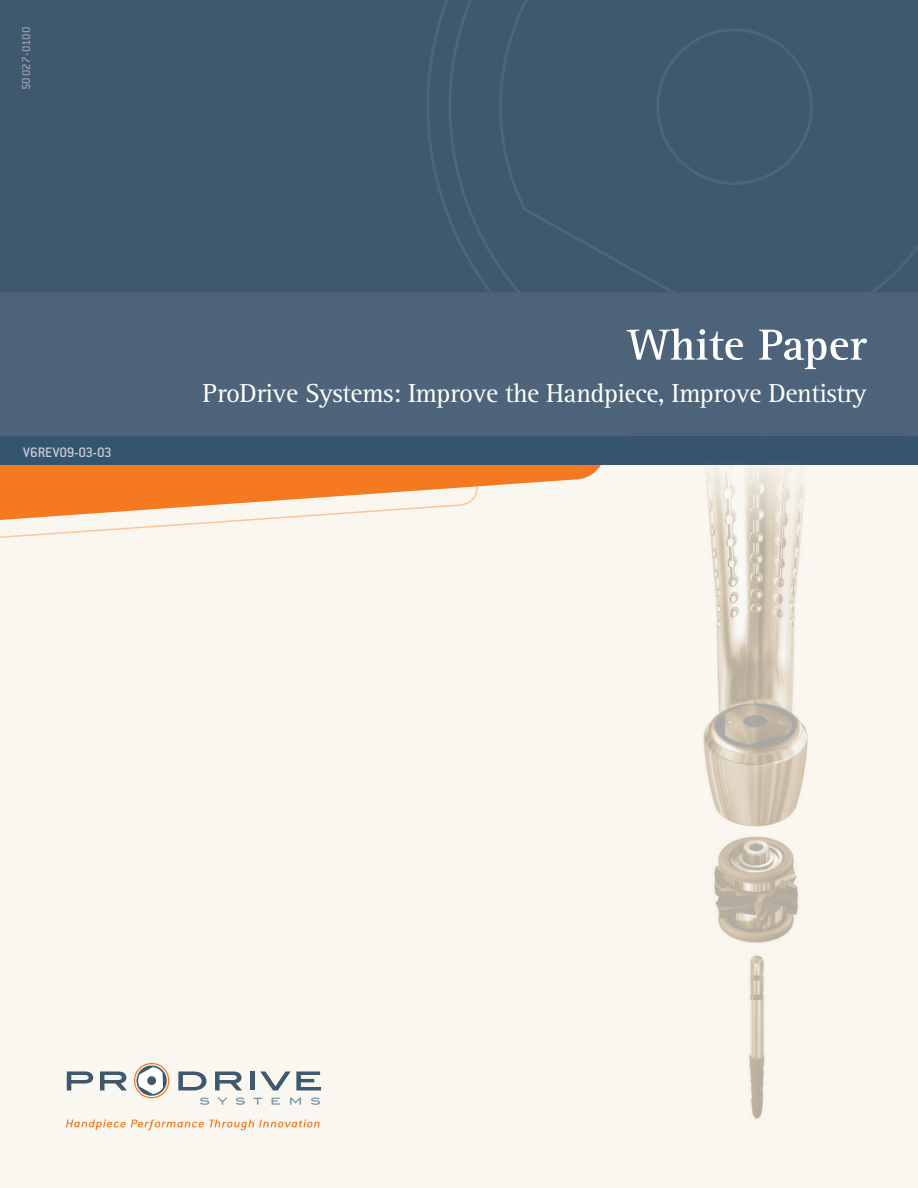
<style>
.page{position:relative;width:918px;height:1188px;background:#f9f7f0}
.page>*{position:absolute;margin:0;border:0;box-sizing:border-box;transform-origin:0 0}
.t1{font:27px "Rotis Serif";letter-spacing:-.02em;color:#fff}
.t2{font:500 15px "Conduit ITC";color:#cacdd6}
.t3{font:500 12.75px "Conduit ITC";letter-spacing:.005em;color:#9ba1ae}
</style>
<div class="page">
<svg style="left:0;top:465px;width:601px;height:73px"></svg>
<div style="left:0;top:0;width:918px;height:465px;background:#3e586e"></div>
<div style="left:0;top:292px;width:918px;height:144px;background:#4d647a"></div>
<hr style="left:627px;top:328px;width:4px;height:41px;background:#4d647a">
<div style="left:203px;top:383px;width:428px;height:24px;background:#4d647a"></div>
<svg style="left:871px;top:245px;width:47px;height:47px"></svg>
<svg style="left:521px;top:0;width:153px;height:292px"></svg>
<svg style="left:427px;top:0;width:94px;height:292px"></svg>
<svg style="left:656px;top:28px;width:157px;height:157px"></svg>
<svg style="left:66px;top:1119px;width:138px;height:11px"></svg>
<svg style="left:210px;top:1119px;width:110px;height:11px"></svg>
<svg style="left:134px;top:1063px;width:35px;height:35px"></svg>
<svg style="left:178px;top:1071px;width:28px;height:19px"></svg>
<svg style="left:100px;top:1071px;width:27px;height:19px"></svg>
<svg style="left:200px;top:1098px;width:9px;height:7px"></svg>
<svg style="left:67px;top:1071px;width:26px;height:19px"></svg>
<svg style="left:217px;top:1098px;width:11px;height:7px"></svg>
<svg style="left:253px;top:1098px;width:9px;height:7px"></svg>
<svg style="left:272px;top:1098px;width:8px;height:7px"></svg>
<svg style="left:260px;top:1071px;width:61px;height:19px"></svg>
<svg style="left:290px;top:1098px;width:11px;height:7px"></svg>
<svg style="left:311px;top:1098px;width:9px;height:7px"></svg>
<svg style="left:236px;top:1098px;width:9px;height:7px"></svg>
<svg style="left:215px;top:1071px;width:27px;height:19px"></svg>
<hr style="left:250px;top:1071px;width:4px;height:19px;background:#3e586e">
<img style="left:631px;top:325px;width:273px;height:794px">
<img style="left:631px;top:328px;width:236px;height:41px">
<div style="left:631px;top:383px;width:236px;height:24px;background:#4d6379"></div>
<div style="left:23px;top:447px;width:88px;height:10px;background:#35556e"></div>
<p class="t3" style="left:19px;top:90px;width:65px;rotate:-90deg">50027-0100</p>
<p class="t2" style="left:23px;top:443px;width:90px">V6REV09-03-03</p>
<p class="t1" style="left:203px;top:377px;width:666px">ProDrive Systems: Improve the Handpiece, Improve Dentistry</p>
</div>
